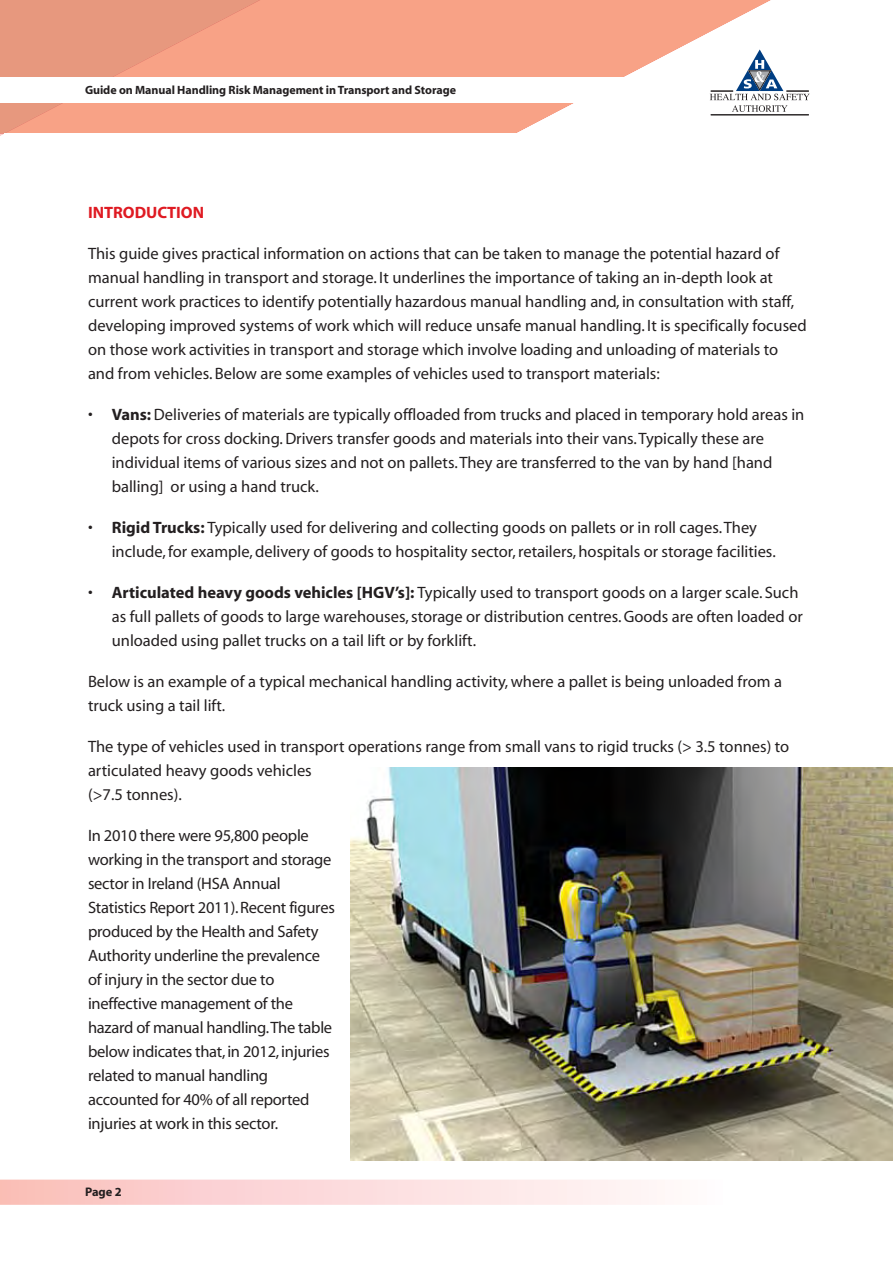
<style>
.page{position:relative;width:893px;height:1263px;background:#fff}
.page>*{position:absolute;margin:0;border:0;box-sizing:border-box;transform-origin:0 0}
.t1{font:16.5px/24px "Myriad";color:#231f20}
.t2{font:700 16.5px "Myriad";color:#df1a22}
.t3{font:700 12.45px "Myriad";color:#231f20}
.t4{font:700 12px "Myriad";letter-spacing:-.005em;color:#231f20}
.s1{font-weight:700}
</style>
<div class="page">
<div style="left:324px;top:0;width:191px;height:133px;background:#f8a286"></div>
<svg style="left:0;top:0;width:324px;height:136px"></svg>
<div style="left:4px;top:134px;width:527px;height:17px;background:#fff"></div>
<div style="left:0;top:77px;width:638px;height:25px;background:#fff"></div>
<svg style="left:0;top:1179px;width:641px;height:26px"></svg>
<svg style="left:515px;top:0;width:295px;height:133px"></svg>
<hr style="left:711px;top:115px;width:98px;height:1px;background:#231f20">
<img style="left:350px;top:768px;width:543px;height:392px">
<p class="t4" style="left:85px;top:85px;width:372px">Guide on Manual Handling Risk Management in Transport and Storage</p>
<p class="t2" style="left:88px;top:206px;width:118px">INTRODUCTION</p>
<p class="t1" style="left:88px;top:242px;width:720px">This guide gives practical information on actions that can be taken to manage the potential hazard of manual handling in transport and storage. It underlines the importance of taking an in-depth look at current work practices to identify potentially hazardous manual handling and, in consultation with staff, developing improved systems of work which will reduce unsafe manual handling. It is specifically focused on those work activities in transport and storage which involve loading and unloading of materials to and from vehicles. Below are some examples of vehicles used to transport materials:</p>
<p class="t1" style="left:112px;top:403px;width:694px;text-indent:-24px">• <span class="s1">Vans:</span> Deliveries of materials are typically offloaded from trucks and placed in temporary hold areas in depots for cross docking. Drivers transfer goods and materials into their vans. Typically these are individual items of various sizes and not on pallets. They are transferred to the van by hand [hand balling] or using a hand truck.</p>
<p class="t1" style="left:112px;top:516px;width:665px;text-indent:-24px">• <span class="s1">Rigid Trucks:</span> Typically used for delivering and collecting goods on pallets or in roll cages. They include, for example, delivery of goods to hospitality sector, retailers, hospitals or storage facilities.</p>
<p class="t1" style="left:112px;top:581px;width:692px;text-indent:-24px">• <span class="s1">Articulated heavy goods vehicles [HGV’s]:</span> Typically used to transport goods on a larger scale. Such as full pallets of goods to large warehouses, storage or distribution centres. Goods are often loaded or unloaded using pallet trucks on a tail lift or by forklift.</p>
<p class="t1" style="left:88px;top:670px;width:695px">Below is an example of a typical mechanical handling activity, where a pallet is being unloaded from a truck using a tail lift.</p>
<p class="t1" style="left:88px;top:735px;width:703px">The type of vehicles used in transport operations range from small vans to rigid trucks (&gt; 3.5 tonnes) to articulated heavy goods vehicles<br>(&gt;7.5 tonnes).</p>
<p class="t1" style="left:88px;top:824px;width:248px">In 2010 there were 95,800 people working in the transport and storage sector in Ireland (HSA Annual Statistics Report 2011). Recent figures produced by the Health and Safety Authority underline the prevalence of injury in the sector due to ineffective management of the hazard of manual handling. The table below indicates that, in 2012, injuries related to manual handling accounted for 40% of all reported injuries at work in this sector.</p>
<p class="t3" style="left:85px;top:1187px;width:38px">Page 2</p>
</div>
